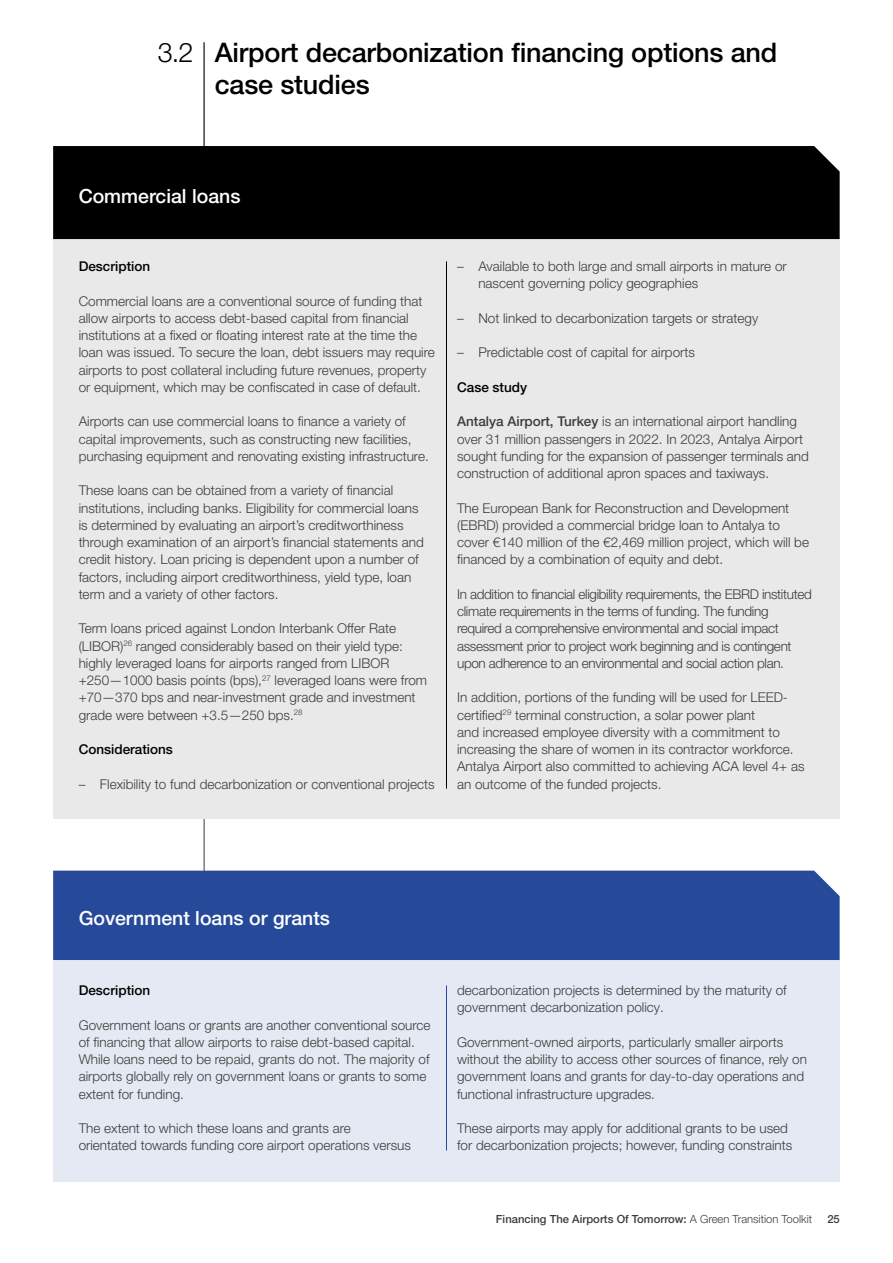
<style>
.page{position:relative;width:893px;height:1263px;background:#fff}
.page>*{position:absolute;margin:0;border:0;box-sizing:border-box;transform-origin:0 0}
.t1{font:500 27px/32.4px "Helvetica Neue LT Pro";letter-spacing:-.005em;color:#000}
.t2{font:300 27px "Helvetica Neue LT Pro";color:#000}
.t3{font:500 19.5px "Helvetica Neue LT Pro";color:#fff}
.t4{font:300 13.5px/17.2px "Helvetica Neue LT Pro";color:#3c3c3b}
.t5{font:300 13.5px/17.2px "Helvetica Neue LT Pro";letter-spacing:-.025em;color:#3c3c3b}
.t6{font:500 13.5px "Helvetica Neue LT Pro";color:#000}
.t7{font:500 11.25px "Helvetica Neue LT Pro";color:#3c3c3b}
.s1{font-weight:500}
.s2{font-weight:300}
</style>
<div class="page">
<hr style="left:204px;top:42px;width:1px;height:1139px;background:#3c3c3b">
<div style="left:53px;top:236px;width:787px;height:583px;background:#e9e9e9"></div>
<hr style="left:446px;top:261px;width:1px;height:528px;background:#000">
<div style="left:53px;top:146px;width:787px;height:93px;background:#000"></div>
<div style="left:53px;top:960px;width:787px;height:221px;background:#e5e9f3"></div>
<hr style="left:446px;top:985px;width:1px;height:165px;background:#264a99">
<div style="left:53px;top:871px;width:787px;height:89px;background:#264a99"></div>
<h1 class="t2" style="left:158px;top:36px;width:37px">3.2</h1>
<h1 class="t1" style="left:215px;top:36px;width:564px">Airport decarbonization financing options and case studies</h1>
<h2 class="t3" style="left:79px;top:184px;width:163px">Commercial loans</h2>
<p class="t6" style="left:79px;top:258px;width:73px">Description</p>
<p class="t4" style="left:79px;top:292px;width:358px">Commercial loans are a conventional source of funding that allow airports to access debt-based capital from financial institutions at a fixed or floating interest rate at the time the loan was issued. To secure the loan, debt issuers may require airports to post collateral including future revenues, property or equipment, which may be confiscated in case of default.</p>
<p class="t4" style="left:79px;top:413px;width:352px">Airports can use commercial loans to finance a variety of capital improvements, such as constructing new facilities, purchasing equipment and renovating existing infrastructure.</p>
<p class="t4" style="left:79px;top:482px;width:347px">These loans can be obtained from a variety of financial institutions, including banks. Eligibility for commercial loans is determined by evaluating an airport’s creditworthiness through examination of an airport’s financial statements and credit history. Loan pricing is dependent upon a number of factors, including airport creditworthiness, yield type, loan term and a variety of other factors.</p>
<p class="t4" style="left:79px;top:620px;width:350px">Term loans priced against London Interbank Offer Rate (LIBOR)<sup>26</sup> ranged considerably based on their yield type: highly leveraged loans for airports ranged from LIBOR +250—1000 basis points (bps),<sup>27</sup> leveraged loans were from +70—370 bps and near-investment grade and investment grade were between +3.5—250 bps.<sup>28</sup></p>
<p class="t6" style="left:79px;top:741px;width:96px">Considerations</p>
<p class="t4" style="left:79px;top:775px;width:357px">– Flexibility to fund decarbonization or conventional projects</p>
<p class="t4" style="left:478px;top:257px;width:310px;text-indent:-21px">– Available to both large and small airports in mature or nascent governing policy geographies</p>
<p class="t4" style="left:457px;top:309px;width:303px">– Not linked to decarbonization targets or strategy</p>
<p class="t4" style="left:457px;top:344px;width:239px">– Predictable cost of capital for airports</p>
<p class="t6" style="left:457px;top:379px;width:72px">Case study</p>
<p class="t4" style="left:457px;top:413px;width:353px"><span class="s1">Antalya Airport, Turkey</span> is an international airport handling over 31 million passengers in 2022. In 2023, Antalya Airport sought funding for the expansion of passenger terminals and construction of additional apron spaces and taxiways.</p>
<p class="t4" style="left:457px;top:499px;width:353px">The European Bank for Reconstruction and Development (EBRD) provided a commercial bridge loan to Antalya to cover €140 million of the €2,469 million project, which will be financed by a combination of equity and debt.</p>
<p class="t5" style="left:457px;top:585px;width:356px">In addition to financial eligibility requirements, the EBRD instituted climate requirements in the terms of funding. The funding required a comprehensive environmental and social impact assessment prior to project work beginning and is contingent upon adherence to an environmental and social action plan.</p>
<p class="t4" style="left:457px;top:689px;width:349px">In addition, portions of the funding will be used for LEED&shy;certified<sup>29</sup> terminal construction, a solar power plant<br>and increased employee diversity with a commitment to increasing the share of women in its contractor workforce.<br>Antalya Airport also committed to achieving ACA level 4+ as an outcome of the funded projects.</p>
<h2 class="t3" style="left:79px;top:907px;width:253px">Government loans or grants</h2>
<p class="t6" style="left:79px;top:982px;width:73px">Description</p>
<p class="t4" style="left:79px;top:1016px;width:353px">Government loans or grants are another conventional source of financing that allow airports to raise debt-based capital.<br>While loans need to be repaid, grants do not. The majority of airports globally rely on government loans or grants to some extent for funding.</p>
<p class="t4" style="left:79px;top:1119px;width:334px">The extent to which these loans and grants are orientated towards funding core airport operations versus</p>
<p class="t4" style="left:457px;top:981px;width:331px">decarbonization projects is determined by the maturity of government decarbonization policy.</p>
<p class="t4" style="left:457px;top:1033px;width:351px">Government-owned airports, particularly smaller airports without the ability to access other sources of finance, rely on government loans and grants for day-to-day operations and functional infrastructure upgrades.</p>
<p class="t4" style="left:457px;top:1119px;width:337px">These airports may apply for additional grants to be used for decarbonization projects; however, funding constraints</p>
<p class="t7" style="left:496px;top:1212px;width:318px">Financing The Airports Of Tomorrow: <span class="s2">A Green Transition Toolkit</span></p>
<p class="t7" style="left:827px;top:1212px;width:14px">25</p>
</div>
